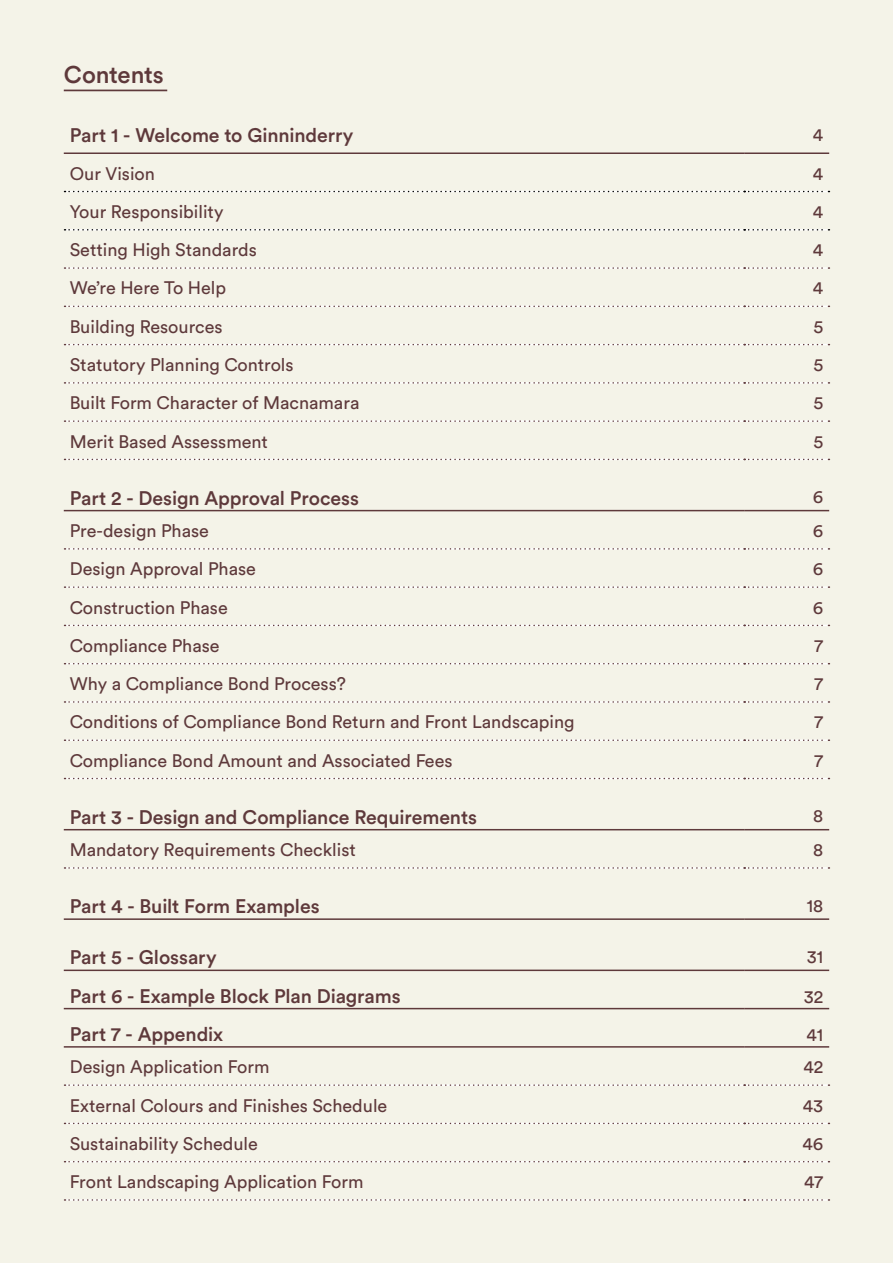
<style>
.page{position:relative;width:893px;height:1263px;background:#f4f3e8}
.page>*{position:absolute;margin:0;border:0;box-sizing:border-box;transform-origin:0 0}
.t1{font:500 24px "Circular Std";letter-spacing:-.005em;color:#5e393b}
.t2{font:500 19.5px "Circular Std";letter-spacing:-.005em;color:#5e393b}
.t3{font:18px "Circular Std";color:#5e393b}
</style>
<div class="page">
<hr style="left:64px;top:90px;width:103px;height:1px;background:#5e393b">
<svg style="left:65px;top:191px;width:764px;height:1px"></svg>
<svg style="left:65px;top:229px;width:764px;height:2px"></svg>
<svg style="left:65px;top:344px;width:764px;height:1px"></svg>
<svg style="left:65px;top:382px;width:764px;height:2px"></svg>
<svg style="left:65px;top:548px;width:764px;height:2px"></svg>
<svg style="left:65px;top:586px;width:764px;height:2px"></svg>
<svg style="left:65px;top:625px;width:764px;height:1px"></svg>
<svg style="left:65px;top:663px;width:764px;height:1px"></svg>
<svg style="left:65px;top:701px;width:764px;height:2px"></svg>
<svg style="left:65px;top:267px;width:764px;height:2px"></svg>
<svg style="left:65px;top:306px;width:764px;height:1px"></svg>
<hr style="left:64px;top:152px;width:680px;height:2px;background:#5e393b">
<hr style="left:744px;top:152px;width:85px;height:2px;background:#5e393b">
<hr style="left:64px;top:510px;width:680px;height:1px;background:#5e393b">
<hr style="left:744px;top:510px;width:85px;height:1px;background:#5e393b">
<svg style="left:65px;top:420px;width:764px;height:2px"></svg>
<svg style="left:65px;top:459px;width:764px;height:1px"></svg>
<svg style="left:65px;top:867px;width:764px;height:2px"></svg>
<svg style="left:65px;top:1084px;width:764px;height:2px"></svg>
<svg style="left:65px;top:1123px;width:764px;height:1px"></svg>
<svg style="left:65px;top:1161px;width:764px;height:1px"></svg>
<svg style="left:65px;top:1199px;width:764px;height:2px"></svg>
<hr style="left:64px;top:918px;width:680px;height:2px;background:#5e393b">
<hr style="left:744px;top:918px;width:85px;height:2px;background:#5e393b">
<hr style="left:64px;top:969px;width:680px;height:2px;background:#5e393b">
<hr style="left:744px;top:969px;width:85px;height:2px;background:#5e393b">
<hr style="left:64px;top:1008px;width:680px;height:1px;background:#5e393b">
<hr style="left:744px;top:1008px;width:85px;height:1px;background:#5e393b">
<hr style="left:64px;top:829px;width:680px;height:1px;background:#5e393b">
<hr style="left:744px;top:829px;width:85px;height:1px;background:#5e393b">
<hr style="left:64px;top:1046px;width:680px;height:2px;background:#5e393b">
<hr style="left:744px;top:1046px;width:85px;height:2px;background:#5e393b">
<svg style="left:65px;top:739px;width:764px;height:2px"></svg>
<svg style="left:65px;top:778px;width:764px;height:1px"></svg>
<h1 class="t1" style="left:64px;top:60px;width:102px">Contents</h1>
<p class="t2" style="left:70px;top:123px;width:285px">Part 1 - Welcome to Ginninderry</p>
<p class="t3" style="left:813px;top:124px;width:12px">4</p>
<p class="t3" style="left:70px;top:162px;width:87px">Our Vision</p>
<p class="t3" style="left:813px;top:162px;width:12px">4</p>
<p class="t3" style="left:70px;top:201px;width:155px">Your Responsibility</p>
<p class="t3" style="left:813px;top:201px;width:12px">4</p>
<p class="t3" style="left:70px;top:239px;width:189px">Setting High Standards</p>
<p class="t3" style="left:813px;top:239px;width:12px">4</p>
<p class="t3" style="left:70px;top:277px;width:158px">We’re Here To Help</p>
<p class="t3" style="left:813px;top:277px;width:12px">4</p>
<p class="t3" style="left:70px;top:315px;width:154px">Building Resources</p>
<p class="t3" style="left:813px;top:315px;width:11px">5</p>
<p class="t3" style="left:70px;top:354px;width:225px">Statutory Planning Controls</p>
<p class="t3" style="left:813px;top:354px;width:11px">5</p>
<p class="t3" style="left:70px;top:392px;width:291px">Built Form Character of Macnamara</p>
<p class="t3" style="left:813px;top:392px;width:11px">5</p>
<p class="t3" style="left:70px;top:430px;width:200px">Merit Based Assessment</p>
<p class="t3" style="left:813px;top:430px;width:11px">5</p>
<p class="t2" style="left:70px;top:485px;width:291px">Part 2 - Design Approval Process</p>
<p class="t3" style="left:813px;top:486px;width:12px">6</p>
<p class="t3" style="left:70px;top:520px;width:141px">Pre-design Phase</p>
<p class="t3" style="left:813px;top:520px;width:12px">6</p>
<p class="t3" style="left:70px;top:558px;width:188px">Design Approval Phase</p>
<p class="t3" style="left:813px;top:558px;width:12px">6</p>
<p class="t3" style="left:70px;top:596px;width:159px">Construction Phase</p>
<p class="t3" style="left:813px;top:596px;width:12px">6</p>
<p class="t3" style="left:70px;top:635px;width:151px">Compliance Phase</p>
<p class="t3" style="left:814px;top:635px;width:10px">7</p>
<p class="t3" style="left:70px;top:673px;width:278px">Why a Compliance Bond Process?</p>
<p class="t3" style="left:814px;top:673px;width:10px">7</p>
<p class="t3" style="left:70px;top:711px;width:506px">Conditions of Compliance Bond Return and Front Landscaping</p>
<p class="t3" style="left:814px;top:711px;width:10px">7</p>
<p class="t3" style="left:70px;top:749px;width:384px">Compliance Bond Amount and Associated Fees</p>
<p class="t3" style="left:814px;top:749px;width:10px">7</p>
<p class="t2" style="left:70px;top:805px;width:409px">Part 3 - Design and Compliance Requirements</p>
<p class="t3" style="left:813px;top:805px;width:12px">8</p>
<p class="t3" style="left:70px;top:839px;width:288px">Mandatory Requirements Checklist</p>
<p class="t3" style="left:813px;top:839px;width:12px">8</p>
<p class="t2" style="left:70px;top:894px;width:251px">Part 4 - Built Form Examples</p>
<p class="t3" style="left:807px;top:894px;width:18px">18</p>
<p class="t2" style="left:70px;top:945px;width:148px">Part 5 - Glossary</p>
<p class="t3" style="left:807px;top:945px;width:18px">31</p>
<p class="t2" style="left:70px;top:983px;width:332px">Part 6 - Example Block Plan Diagrams</p>
<p class="t3" style="left:804px;top:985px;width:21px">32</p>
<p class="t2" style="left:70px;top:1022px;width:155px">Part 7 - Appendix</p>
<p class="t3" style="left:806px;top:1024px;width:18px">41</p>
<p class="t3" style="left:70px;top:1056px;width:201px">Design Application Form</p>
<p class="t3" style="left:803px;top:1056px;width:21px">42</p>
<p class="t3" style="left:70px;top:1094px;width:319px">External Colours and Finishes Schedule</p>
<p class="t3" style="left:803px;top:1094px;width:22px">43</p>
<p class="t3" style="left:70px;top:1132px;width:190px">Sustainability Schedule</p>
<p class="t3" style="left:802px;top:1132px;width:22px">46</p>
<p class="t3" style="left:70px;top:1171px;width:295px">Front Landscaping Application Form</p>
<p class="t3" style="left:804px;top:1171px;width:20px">47</p>
</div>
